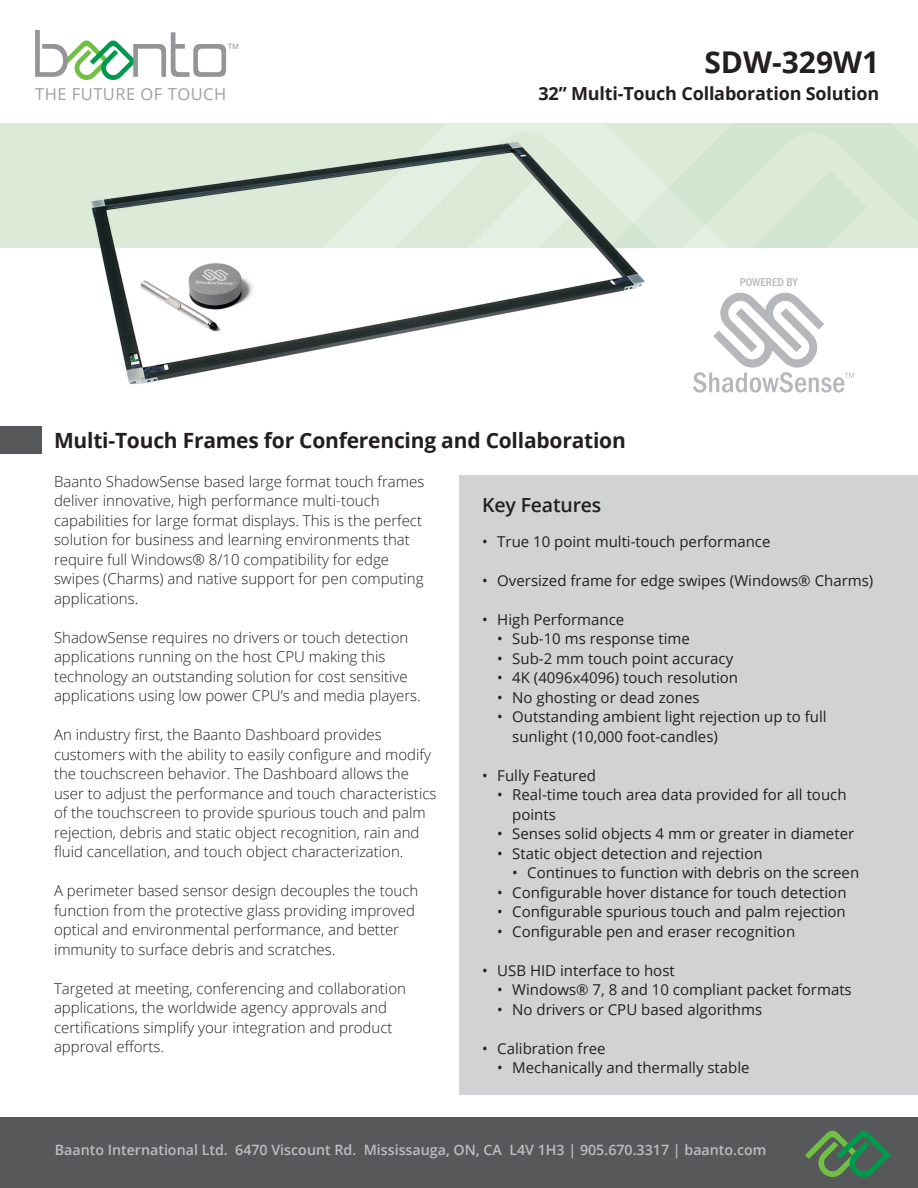
<style>
.page{position:relative;width:918px;height:1188px;background:#fff}
.page>*{position:absolute;margin:0;border:0;box-sizing:border-box;transform-origin:0 0}
.Baanto_product_sheet{font:700 30px "Open Sans";color:#231f20}
.Baanto_product_sheet-2{font:700 21px "Open Sans";letter-spacing:-.01em;color:#231f20}
.Baanto_product_sheet-3{font:600 19.5px "Open Sans";letter-spacing:-.01em;color:#231f20}
.Baanto_product_sheet-4{font:700 18px "Open Sans";letter-spacing:-.01em;color:#231f20}
.t1{font:16.5px "Open Sans";letter-spacing:.03em;color:#a0a0a0}
.Baanto_product_sheet-5{font:300 15px/19.5px "Open Sans";color:#231f20}
.t2{font:15px/19.5px "Open Sans";color:#231f20}
.t3{font:600 14.25px "Open Sans";color:#bcbdc0}
.t4{font:500 condensed 11.85px "Franklin Gothic";color:#b6b7bb}
.t5{font:7.5px "Arial";color:#939598}
</style>
<div class="page">
<div style="left:0;top:1118px;width:918px;height:70px;background:#57585a"></div>
<svg style="left:805px;top:1131px;width:86px;height:46px"></svg>
<div style="left:459px;top:476px;width:459px;height:619px;background:#d1d2d4"></div>
<img style="left:0;top:124px;width:918px;height:261px">
<svg style="left:693px;top:280px;width:161px;height:113px"></svg>
<div style="left:0;top:426px;width:41px;height:28px;background:#57585a"></div>
<svg style="left:35px;top:30px;width:191px;height:50px"></svg>
<p class="t5" style="left:228px;top:42px;width:12px">TM</p>
<p class="t1" style="left:35px;top:83px;width:193px">THE FUTURE OF TOUCH</p>
<p class="Baanto_product_sheet" style="left:704px;top:41px;width:176px">SDW-329W1</p>
<p class="Baanto_product_sheet-4" style="left:539px;top:81px;width:342px">32” Multi-Touch Collaboration Solution</p>
<p class="t4" style="left:740px;top:274px;width:59px">POWERED BY</p>
<p class="Baanto_product_sheet-2" style="left:54px;top:425px;width:573px">Multi-Touch Frames for Conferencing and Collaboration</p>
<p class="Baanto_product_sheet-5" style="left:54px;top:471px;width:372px">Baanto ShadowSense based large format touch frames deliver innovative, high performance multi-touch capabilities for large format displays. This is the perfect solution for business and learning environments that require full Windows® 8/10 compatibility for edge swipes (Charms) and native support for pen computing applications.</p>
<p class="Baanto_product_sheet-5" style="left:54px;top:627px;width:368px">ShadowSense requires no drivers or touch detection applications running on the host CPU making this technology an outstanding solution for cost sensitive applications using low power CPU’s and media players.</p>
<p class="Baanto_product_sheet-5" style="left:54px;top:725px;width:384px">An industry first, the Baanto Dashboard provides customers with the ability to easily configure and modify the touchscreen behavior. The Dashboard allows the user to adjust the performance and touch characteristics of the touchscreen to provide spurious touch and palm rejection, debris and static object recognition, rain and fluid cancellation, and touch object characterization.</p>
<p class="Baanto_product_sheet-5" style="left:54px;top:881px;width:366px">A perimeter based sensor design decouples the touch function from the protective glass providing improved optical and environmental performance, and better immunity to surface debris and scratches.</p>
<p class="Baanto_product_sheet-5" style="left:54px;top:978px;width:353px">Targeted at meeting, conferencing and collaboration applications, the worldwide agency approvals and certifications simplify your integration and product approval efforts.</p>
<p class="Baanto_product_sheet-3" style="left:482px;top:491px;width:121px">Key Features</p>
<p class="t2" style="left:482px;top:531px;width:290px">• True 10 point multi-touch performance</p>
<p class="t2" style="left:482px;top:570px;width:393px">• Oversized frame for edge swipes (Windows® Charms)</p>
<p class="t2" style="left:482px;top:609px;width:144px">• High Performance</p>
<p class="t2" style="left:497px;top:629px;width:194px">• Sub-10 ms response time</p>
<p class="t2" style="left:497px;top:648px;width:238px">• Sub-2 mm touch point accuracy</p>
<p class="t2" style="left:497px;top:668px;width:242px">• 4K (4096x4096) touch resolution</p>
<p class="t2" style="left:497px;top:687px;width:204px">• No ghosting or dead zones</p>
<p class="t2" style="left:512px;top:707px;width:316px;text-indent:-15px">• Outstanding ambient light rejection up to full sunlight (10,000 foot-candles)</p>
<p class="t2" style="left:482px;top:765px;width:115px">• Fully Featured</p>
<p class="t2" style="left:512px;top:785px;width:336px;text-indent:-15px">• Real-time touch area data provided for all touch points</p>
<p class="t2" style="left:497px;top:824px;width:358px">• Senses solid objects 4 mm or greater in diameter</p>
<p class="t2" style="left:497px;top:843px;width:267px">• Static object detection and rejection</p>
<p class="t2" style="left:512px;top:863px;width:348px">• Continues to function with debris on the screen</p>
<p class="t2" style="left:497px;top:882px;width:351px">• Configurable hover distance for touch detection</p>
<p class="t2" style="left:497px;top:902px;width:350px">• Configurable spurious touch and palm rejection</p>
<p class="t2" style="left:497px;top:921px;width:299px">• Configurable pen and eraser recognition</p>
<p class="t2" style="left:482px;top:960px;width:194px">• USB HID interface to host</p>
<p class="t2" style="left:497px;top:980px;width:356px">• Windows® 7, 8 and 10 compliant packet formats</p>
<p class="t2" style="left:497px;top:999px;width:267px">• No drivers or CPU based algorithms</p>
<p class="t2" style="left:482px;top:1038px;width:125px">• Calibration free</p>
<p class="t2" style="left:497px;top:1058px;width:254px">• Mechanically and thermally stable</p>
<p class="t3" style="left:55px;top:1140px;width:713px">Baanto International Ltd. 6470 Viscount Rd. Mississauga, ON, CA L4V 1H3 | 905.670.3317 | baanto.com</p>
</div>
